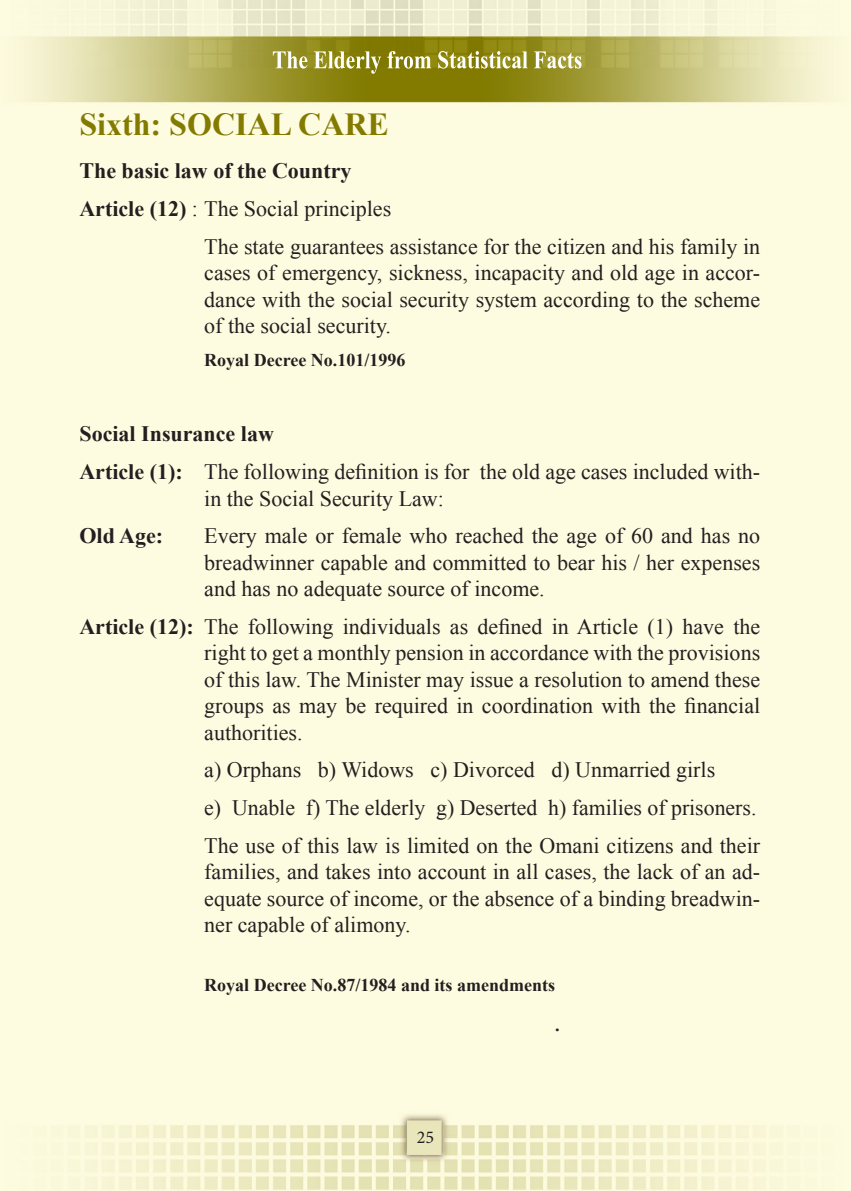
<style>
.page{position:relative;width:851px;height:1191px;background:#fff}
.page>*{position:absolute;margin:0;border:0;box-sizing:border-box;transform-origin:0 0}
.t1{font:700 32px "Times New Roman";color:#837b00}
.t2{font:22px/26.4px "Times New Roman";color:#231f20}
.t3{font:700 22px "Times New Roman";color:#231f20}
.t4{font:700 18px "Times New Roman";color:#231f20}
.t5{font:18px "Minion Pro";color:#231f20}
.s1{font-weight:700}
</style>
<div class="page">
<img style="left:0;top:0;width:850px;height:1191px">
<svg style="left:273px;top:51px;width:308px;height:23px"></svg>
<h1 class="t1" style="left:79px;top:102px;width:311px">Sixth: SOCIAL CARE</h1>
<p class="t3" style="left:79px;top:156px;width:273px">The basic law of the Country</p>
<p class="t2" style="left:79px;top:195px;width:313px"><span class="s1">Article (12</span> :<span class="s1">)</span> The Social principles</p>
<p class="t2" style="left:204px;top:233px;width:557px">The state guarantees assistance for the citizen and his family in</p>
<p class="t2" style="left:204px;top:286px;width:557px">dance with the social security system according to the scheme</p>
<p class="t2" style="left:204px;top:259px;width:557px">cases of emergency, sickness, incapacity and old age in accor-</p>
<p class="t2" style="left:204px;top:312px;width:188px">of the social security.</p>
<p class="t4" style="left:204px;top:347px;width:203px">Royal Decree No.101/1996</p>
<p class="t3" style="left:79px;top:419px;width:196px">Social Insurance law</p>
<p class="t3" style="left:79px;top:456px;width:105px">Article :)1(</p>
<p class="t2" style="left:204px;top:458px;width:267px">The following definition is for</p>
<p class="t2" style="left:204px;top:484px;width:241px">in the Social Security Law:</p>
<p class="t2" style="left:480px;top:458px;width:282px">the old age cases included with-</p>
<p class="t3" style="left:79px;top:521px;width:85px">Old Age:</p>
<p class="t3" style="left:79px;top:611px;width:116px">Article (12 :)</p>
<p class="t2" style="left:204px;top:522px;width:557px">Every male or female who reached the age of 60 and has no</p>
<p class="t2" style="left:204px;top:549px;width:557px">breadwinner capable and committed to bear his / her expenses and has no adequate source of income.</p>
<p class="t2" style="left:204px;top:613px;width:557px">The following individuals as defined in Article (1) have the</p>
<p class="t2" style="left:204px;top:639px;width:557px;text-align:justify">right to get a monthly pension in accordance with the provisions of this law. The Minister may issue a resolution to amend these groups as may be required in coordination with the financial authorities.</p>
<p class="t2" style="left:551px;top:756px;width:165px">d) Unmarried girls</p>
<p class="t2" style="left:204px;top:756px;width:99px">a) Orphans</p>
<p class="t2" style="left:318px;top:756px;width:97px">b) Widows</p>
<p class="t2" style="left:430px;top:756px;width:106px">c) Divorced</p>
<p class="t2" style="left:204px;top:788px;width:557px;line-height:37.8px">e)<br>The use of this law is limited on the Omani citizens and their</p>
<p class="t2" style="left:232px;top:794px;width:64px">Unable</p>
<p class="t2" style="left:306px;top:794px;width:121px">f) The elderly</p>
<p class="t2" style="left:436px;top:794px;width:102px">g) Deserted</p>
<p class="t2" style="left:548px;top:794px;width:210px">h) families of prisoners.</p>
<p class="t2" style="left:204px;top:858px;width:557px">families, and takes into account in all cases, the lack of an ad-</p>
<p class="t2" style="left:204px;top:884px;width:557px">equate source of income, or the absence of a binding breadwin-</p>
<p class="t2" style="left:204px;top:911px;width:208px">ner capable of alimony.</p>
<p class="t4" style="left:204px;top:973px;width:352px">Royal Decree No.87/1984 and its amendments</p>
<p class="t4" style="left:555px;top:1013px;width:6px">.</p>
<p class="t5" style="left:417px;top:1125px;width:19px">25</p>
</div>
